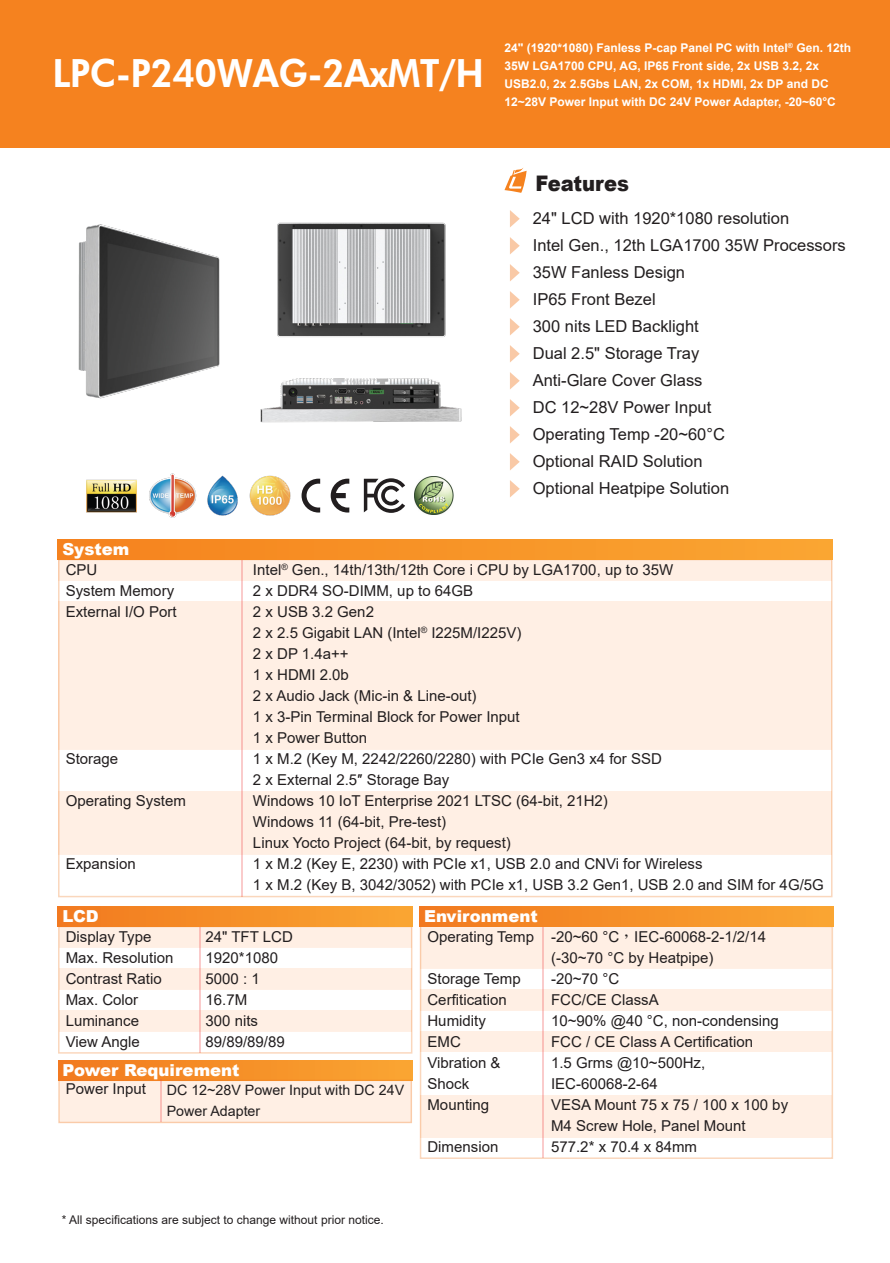
<style>
.page{position:relative;width:890px;height:1263px;background:#fff}
.page>*{position:absolute;margin:0;border:0;box-sizing:border-box;transform-origin:0 0}
.t1{font:800 38.85px "Futura BT";letter-spacing:-.015em;color:#fff;scale:.95 1}
.t2{font:900 21.45px "Arial";color:#221e1f;scale:.91 1}
.t3{font:16.5px/27px "Arial";color:#221e1f}
.t4{font:900 16.5px "Arial";color:#fff}
.t5{font:15px/21px "Arial";color:#221e1f}
.t6{font:14.25px/21px "Arial";color:#221e1f}
.t7{font:700 12px/18px "Arial";color:#fff}
.t8{font:12px "Arial";color:#221e1f}
.s1{font-family:"Adobe Ming Std";font-weight:300}
</style>
<div class="page">
<svg style="left:301px;top:479px;width:19px;height:33px"></svg>
<svg style="left:330px;top:479px;width:19px;height:33px"></svg>
<svg style="left:363px;top:478px;width:42px;height:35px"></svg>
<img style="left:86px;top:479px;width:51px;height:34px">
<img style="left:207px;top:475px;width:31px;height:41px">
<img style="left:249px;top:475px;width:42px;height:41px">
<img style="left:149px;top:473px;width:48px;height:45px">
<img style="left:414px;top:476px;width:39px;height:39px">
<img style="left:78px;top:224px;width:142px;height:175px">
<img style="left:277px;top:222px;width:169px;height:115px">
<img style="left:260px;top:378px;width:202px;height:45px">
<div style="left:0;top:0;width:889px;height:147px;background:#f5821f"></div>
<svg style="left:504px;top:168px;width:22px;height:25px"></svg>
<svg style="left:510px;top:210px;width:9px;height:17px"></svg>
<svg style="left:510px;top:264px;width:9px;height:17px"></svg>
<svg style="left:510px;top:291px;width:9px;height:17px"></svg>
<svg style="left:510px;top:237px;width:9px;height:17px"></svg>
<svg style="left:510px;top:318px;width:9px;height:17px"></svg>
<svg style="left:510px;top:345px;width:9px;height:17px"></svg>
<svg style="left:510px;top:372px;width:9px;height:17px"></svg>
<svg style="left:510px;top:399px;width:9px;height:17px"></svg>
<svg style="left:510px;top:426px;width:9px;height:17px"></svg>
<svg style="left:510px;top:453px;width:9px;height:17px"></svg>
<svg style="left:510px;top:480px;width:9px;height:17px"></svg>
<div style="left:59px;top:559px;width:772px;height:22px;background:#ffefe4"></div>
<div style="left:59px;top:602px;width:772px;height:21px;background:#ffefe4"></div>
<div style="left:59px;top:623px;width:772px;height:21px;background:#ffefe4"></div>
<div style="left:59px;top:644px;width:772px;height:21px;background:#ffefe4"></div>
<div style="left:59px;top:665px;width:772px;height:21px;background:#ffefe4"></div>
<div style="left:59px;top:686px;width:772px;height:21px;background:#ffefe4"></div>
<div style="left:59px;top:707px;width:772px;height:21px;background:#ffefe4"></div>
<div style="left:59px;top:728px;width:772px;height:21px;background:#ffefe4"></div>
<div style="left:59px;top:812px;width:772px;height:21px;background:#ffefe4"></div>
<div style="left:59px;top:833px;width:772px;height:21px;background:#ffefe4"></div>
<div style="left:59px;top:792px;width:772px;height:21px;background:#ffefe4"></div>
<hr style="left:241px;top:559px;width:1px;height:337px;background:#f05152">
<div style="left:58px;top:540px;width:774px;height:19px;background:linear-gradient(to right,#f5821d,#faa632)"></div>
<div style="left:59px;top:926px;width:352px;height:21px;background:#ffefe4"></div>
<div style="left:59px;top:969px;width:352px;height:21px;background:#ffefe4"></div>
<div style="left:59px;top:1011px;width:352px;height:21px;background:#ffefe4"></div>
<hr style="left:199px;top:926px;width:1px;height:127px;background:#f05152">
<div style="left:58px;top:907px;width:354px;height:19px;background:linear-gradient(to right,#f1791f,#faa532)"></div>
<div style="left:59px;top:1080px;width:352px;height:21px;background:#ffefe4"></div>
<div style="left:59px;top:1101px;width:352px;height:21px;background:#ffefe4"></div>
<div style="left:58px;top:1060px;width:354px;height:20px;background:linear-gradient(to right,#f1791f,#faa532)"></div>
<hr style="left:160px;top:1079px;width:2px;height:43px;background:#f05152">
<div style="left:58px;top:1079px;width:354px;height:44px;border:2px solid #f17920"></div>
<svg style="left:419px;top:926px;width:413px;height:233px"></svg>
<div style="left:419px;top:907px;width:413px;height:19px;background:linear-gradient(to right,#f1791f,#faa532)"></div>
<h1 class="t1" style="left:52px;top:50px;width:455px">LPC-P240WAG-2AxMT/H</h1>
<p class="t7" style="left:504px;top:39px;width:348px">24" (1920*1080) Fanless P-cap Panel PC with Intel<sup>®</sup> Gen. 12th 35W LGA1700 CPU, AG, IP65 Front side, 2x USB 3.2, 2x USB2.0, 2x 2.5Gbs LAN, 2x COM, 1x HDMI, 2x DP and DC 12~28V Power Input with DC 24V Power Adapter, -20~60°C</p>
<p class="t4" style="left:62px;top:537px;width:68px">System</p>
<h2 class="t2" style="left:535px;top:168px;width:104px">Features</h2>
<p class="t3" style="left:532px;top:205px;width:314px">24" LCD with 1920*1080 resolution<br>Intel Gen., 12th LGA1700 35W Processors<br>35W Fanless Design<br>IP65 Front Bezel<br>300 nits LED Backlight<br>Dual 2.5" Storage Tray<br>Anti-Glare Cover Glass<br>DC 12~28V Power Input<br>Operating Temp -20~60°C<br>Optional RAID Solution<br>Optional Heatpipe Solution</p>
<p class="t5" style="left:66px;top:559px;width:112px">CPU<br>System Memory<br>External I/O Port</p>
<p class="t5" style="left:66px;top:748px;width:54px">Storage</p>
<p class="t5" style="left:66px;top:790px;width:122px">Operating System</p>
<p class="t5" style="left:66px;top:853px;width:72px">Expansion</p>
<p class="t4" style="left:62px;top:904px;width:38px">LCD</p>
<p class="t5" style="left:253px;top:559px;width:572px">Intel<sup>®</sup> Gen., 14th/13th/12th Core i CPU by LGA1700, up to 35W<br>2 x DDR4 SO-DIMM, up to 64GB<br>2 x USB 3.2 Gen2<br>2 x 2.5 Gigabit LAN (Intel<sup>®</sup> I225M/I225V)<br>2 x DP 1.4a++<br>1 x HDMI 2.0b<br>2 x Audio Jack (Mic-in &amp; Line-out)<br>1 x 3-Pin Terminal Block for Power Input<br>1 x Power Button<br>1 x M.2 (Key M, 2242/2260/2280) with PCIe Gen3 x4 for SSD<br>2 x External 2.5″ Storage Bay<br>Windows 10 IoT Enterprise 2021 LTSC (64-bit, 21H2)<br>Windows 11 (64-bit, Pre-test)<br>Linux Yocto Project (64-bit, by request)<br>1 x M.2 (Key E, 2230) with PCIe x1, USB 2.0 and CNVi for Wireless<br>1 x M.2 (Key B, 3042/3052) with PCIe x1, USB 3.2 Gen1, USB 2.0 and SIM for 4G/5G</p>
<p class="t4" style="left:424px;top:904px;width:115px">Environment</p>
<p class="t5" style="left:66px;top:926px;width:109px">Display Type<br>Max. Resolution<br>Contrast Ratio<br>Max. Color<br>Luminance<br>View Angle</p>
<p class="t5" style="left:205px;top:926px;width:89px">24" TFT LCD<br>1920*1080<br>5000 : 1<br>16.7M<br>300 nits<br>89/89/89/89</p>
<p class="t4" style="left:63px;top:1058px;width:178px">Power Requirement</p>
<p class="t5" style="left:66px;top:1078px;width:82px">Power Input</p>
<p class="t6" style="left:167px;top:1079px;width:239px">DC 12~28V Power Input with DC 24V<br>Power Adapter</p>
<p class="t5" style="left:427px;top:926px;width:108px">Operating Temp</p>
<p class="t5" style="left:427px;top:968px;width:95px">Storage Temp<br>Cerfitication<br>Humidity<br>EMC<br>Vibration &amp;<br>Shock<br>Mounting</p>
<p class="t5" style="left:427px;top:1136px;width:72px">Dimension</p>
<p class="t5" style="left:551px;top:926px;width:238px">-20~60 °C<span class="s1">，</span>IEC-60068-2-1/2/14 (-30~70 °C by Heatpipe)<br>-20~70 °C<br>FCC/CE ClassA<br>10~90% @40 °C, non-condensing<br>FCC / CE Class A Certification<br>1.5 Grms @10~500Hz,<br>IEC-60068-2-64<br>VESA Mount 75 x 75 / 100 x 100 by<br>M4 Screw Hole, Panel Mount<br>577.2* x 70.4 x 84mm</p>
<p class="t8" style="left:62px;top:1211px;width:323px">* All specifications are subject to change without prior notice.</p>
</div>
